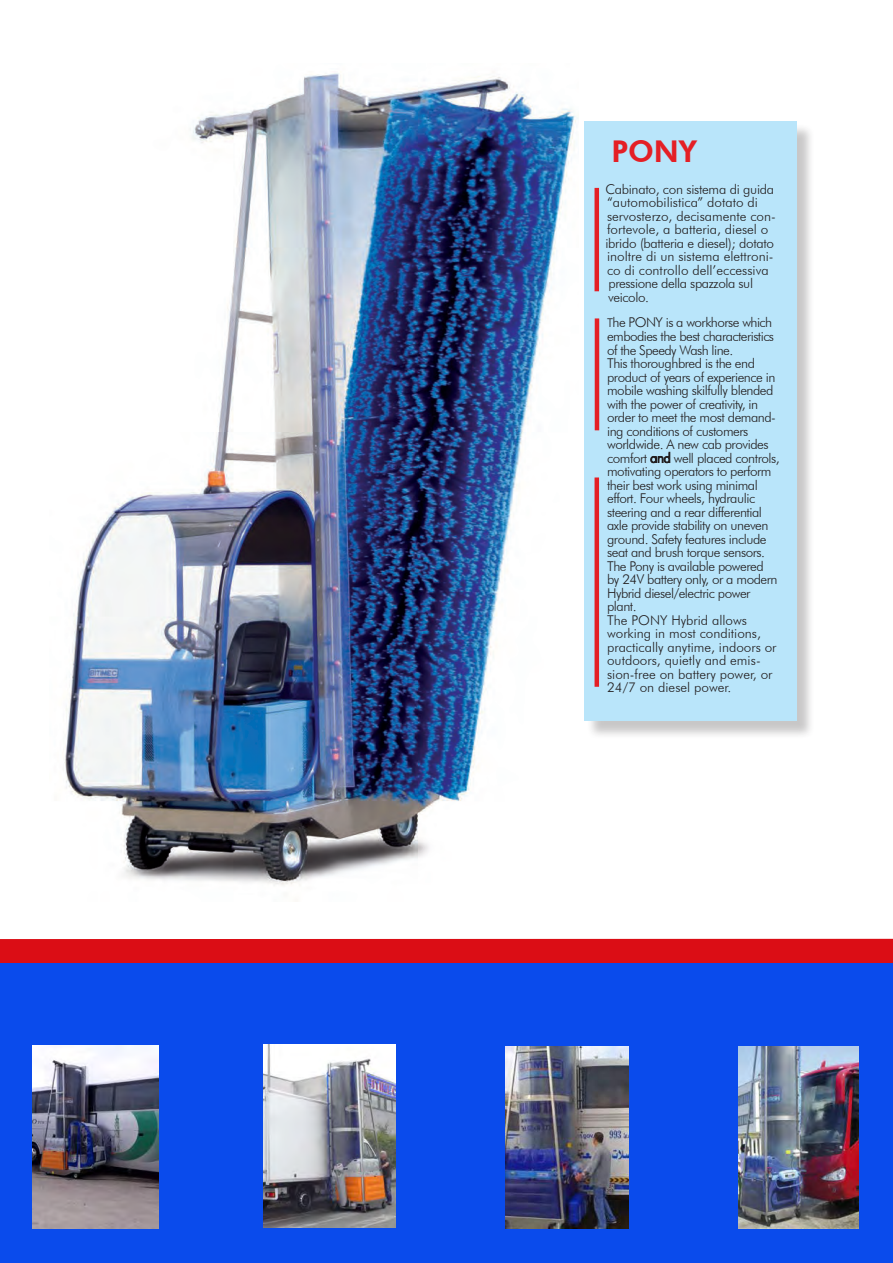
<style>
.page{position:relative;width:893px;height:1263px;background:#fff}
.page>*{position:absolute;margin:0;border:0;box-sizing:border-box;transform-origin:0 0}
.t1{font:800 30px "Futura BT";color:#e41f25}
.t2{font:300 13.5px/13.5px "Futura BT";letter-spacing:-.035em;color:#231f20}
.t3{font:300 13.5px/13.5px "Futura BT";color:#231f20}
.s1{font-size:12px}
</style>
<div class="page">
<div style="left:0;top:939px;width:893px;height:25px;background:#db0d15"></div>
<div style="left:0;top:964px;width:893px;height:299px;background:#0a4bec"></div>
<img style="left:505px;top:1046px;width:123px;height:182px">
<img style="left:33px;top:1045px;width:125px;height:184px">
<img style="left:264px;top:1044px;width:131px;height:183px">
<img style="left:63px;top:73px;width:515px;height:812px">
<div style="left:586px;top:123px;width:229px;height:617px;background:#231f20;opacity:.25"></div>
<div style="left:584px;top:121px;width:212px;height:600px;background:#b9e5fa"></div>
<svg style="left:650px;top:451px;width:21px;height:12px"></svg>
<div style="left:594px;top:188px;width:5px;height:103px;background:#e41f25"></div>
<hr style="left:595px;top:318px;width:4px;height:112px;background:#e41f25">
<div style="left:594px;top:477px;width:5px;height:210px;background:#e41f25"></div>
<img style="left:739px;top:1046px;width:120px;height:183px">
<h1 class="t1" style="left:611px;top:133px;width:87px">PONY</h1>
<p class="t3" style="left:605px;top:182px;width:172px">Cabinato, con sistema di guida “automobilistica” dotato di servosterzo, decisamente con&shy;fortevole, a batteria, diesel o ibrido (batteria e diesel); dotato inoltre di un sistema elettroni&shy;co di controllo dell’eccessiva pressione della spazzola sul veicolo.</p>
<p class="t2" style="left:607px;top:316px;width:174px"><span class="s1">T</span>he PONY is a workhorse which embodies the best characteristics of the Speedy Wash line.<br>This thoroughbred is the end product of years of experience in mobile washing skilfully blended with the power of creativity, in order to meet the most demand&shy;ing conditions of customers worldwide. A new cab provides comfort and well placed controls, motivating operators to perform their best work using minimal effort. Four wheels, hydraulic steering and a rear differential axle provide stability on uneven ground. Safety features include seat and brush torque sensors.<br>The Pony is available powered<br>by 24V battery only, or a modern<br>Hybrid diesel/electric power plant.<br>The PONY Hybrid allows working in most conditions, practically anytime, indoors or outdoors, quietly and emis&shy;sion-free on battery power, or<br>24/7 on diesel power.</p>
</div>
